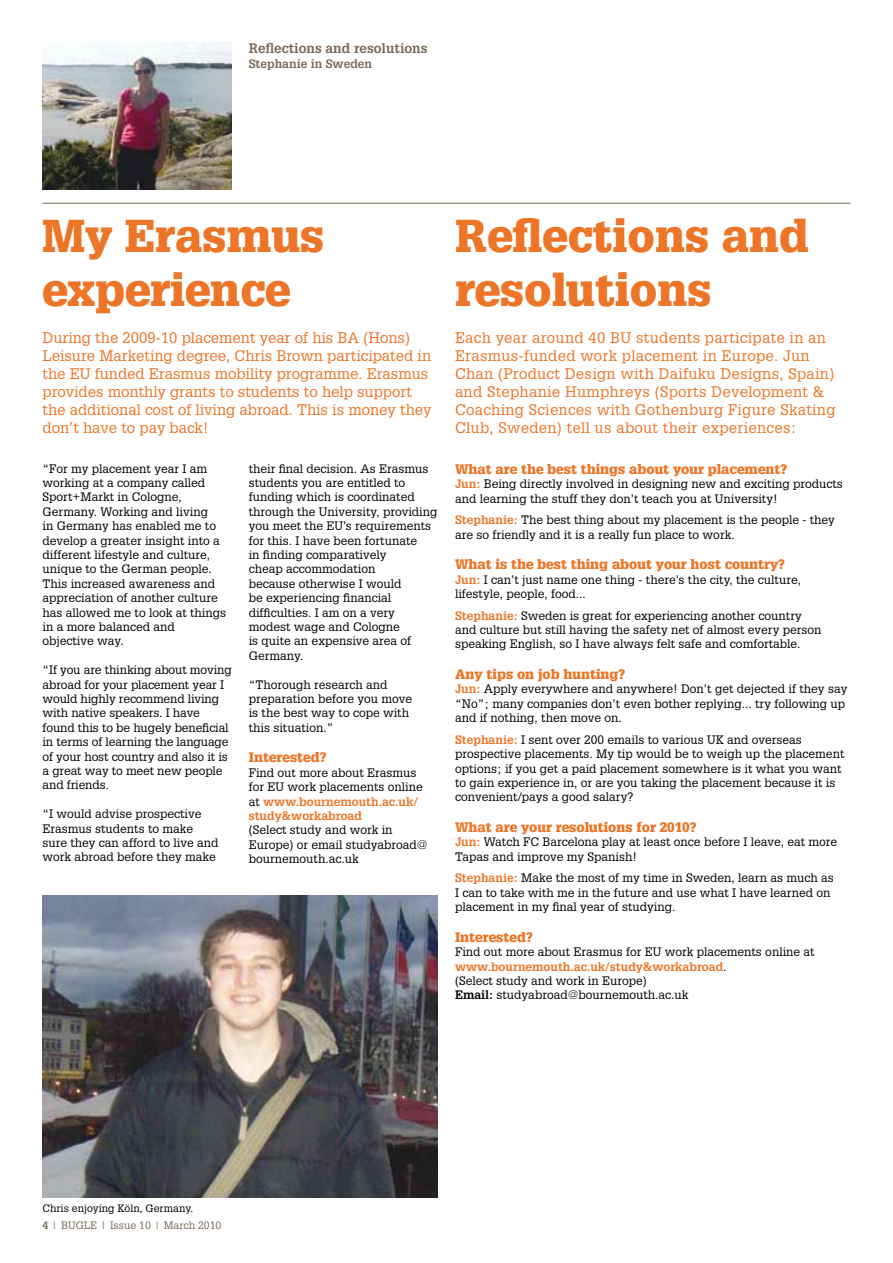
<style>
.page{position:relative;width:893px;height:1263px;background:#fff}
.page>*{position:absolute;margin:0;border:0;box-sizing:border-box;transform-origin:0 0}
.t1{font:900 45px/54px "Glypha LT";color:#ec7527}
.t2{font:15px/18px "Glypha LT";letter-spacing:.02em;color:#ec7527}
.t3{font:15px/18px "Glypha LT";color:#ec7527}
.t4{font:900 13.5px "Glypha LT";color:#ec7527}
.t5{font:700 13.5px "Glypha LT";color:#7a6957}
.t6{font:12px/14.4px "Glypha LT";color:#000}
.t7{font:700 12px "Glypha LT";color:#7a6957}
.t8{font:10.5px "Glypha LT";color:#000}
.t9{font:10.5px "Glypha LT";color:#7a6957}
.s1{font-weight:700;color:#ec7527}
.s2{font-weight:700}
</style>
<div class="page">
<hr style="left:43px;top:203px;width:807px;height:1px;background:#7a6957">
<img style="left:43px;top:896px;width:395px;height:302px">
<img style="left:43px;top:43px;width:189px;height:147px">
<p class="t5" style="left:249px;top:40px;width:180px">Reflections and resolutions</p>
<p class="t7" style="left:249px;top:56px;width:125px">Stephanie in Sweden</p>
<h1 class="t1" style="left:43px;top:208px;width:283px">My Erasmus experience</h1>
<p class="t3" style="left:43px;top:329px;width:390px">During the 2009-10 placement year of his BA (Hons)<br>Leisure Marketing degree, Chris Brown participated in the EU funded Erasmus mobility programme. Erasmus provides monthly grants to students to help support the additional cost of living abroad. This is money they don’t have to pay back!</p>
<p class="t6" style="left:43px;top:461px;width:185px">“For my placement year I am working at a company called<br>Sport+Markt in Cologne,<br>Germany. Working and living<br>in Germany has enabled me to develop a greater insight into a different lifestyle and culture, unique to the German people.<br>This increased awareness and appreciation of another culture has allowed me to look at things in a more balanced and objective way.</p>
<p class="t6" style="left:43px;top:662px;width:191px">“If you are thinking about moving abroad for your placement year I would highly recommend living with native speakers. I have found this to be hugely beneficial in terms of learning the language of your host country and also it is a great way to meet new people and friends.</p>
<p class="t6" style="left:43px;top:806px;width:177px">“I would advise prospective<br>Erasmus students to make sure they can afford to live and work abroad before they make</p>
<p class="t6" style="left:249px;top:461px;width:190px">their final decision. As Erasmus students you are entitled to funding which is coordinated through the University, providing you meet the EU’s requirements for this. I have been fortunate<br>in finding comparatively<br>cheap accommodation<br>because otherwise I would<br>be experiencing financial difficulties. I am on a very modest wage and Cologne<br>is quite an expensive area of<br>Germany.</p>
<p class="t6" style="left:249px;top:677px;width:165px">“Thorough research and preparation before you move is the best way to cope with this situation.”</p>
<p class="t4" style="left:249px;top:749px;width:79px">Interested?</p>
<p class="t6" style="left:249px;top:765px;width:176px">Find out more about Erasmus for EU work placements online at <span class="s1">www.bournemouth.ac.uk/ study&amp;workabroad</span></p>
<p class="t6" style="left:249px;top:823px;width:180px">(Select study and work in<br>Europe) or email studyabroad@ bournemouth.ac.uk</p>
<h1 class="t1" style="left:455px;top:208px;width:356px">Reflections and resolutions</h1>
<p class="t2" style="left:455px;top:329px;width:382px">Each year around 40 BU students participate in an Erasmus-funded work placement in Europe. Jun Chan (Product Design with Daifuku Designs, Spain) and Stephanie Humphreys (Sports Development &amp; Coaching Sciences with Gothenburg Figure Skating Club, Sweden) tell us about their experiences:</p>
<p class="t4" style="left:455px;top:461px;width:334px">What are the best things about your placement?</p>
<p class="t6" style="left:455px;top:476px;width:389px"><span class="s1">Jun:</span> Being directly involved in designing new and exciting products and learning the stuff they don’t teach you at University!</p>
<p class="t6" style="left:455px;top:512px;width:381px"><span class="s1">Stephanie:</span> The best thing about my placement is the people - they are so friendly and it is a really fun place to work.</p>
<p class="t4" style="left:455px;top:556px;width:332px">What is the best thing about your host country?</p>
<p class="t6" style="left:455px;top:572px;width:348px"><span class="s1">Jun:</span> I can’t just name one thing - there’s the city, the culture, lifestyle, people, food...</p>
<p class="t6" style="left:455px;top:608px;width:368px"><span class="s1">Stephanie:</span> Sweden is great for experiencing another country and culture but still having the safety net of almost every person speaking English, so I have always felt safe and comfortable.</p>
<p class="t4" style="left:455px;top:666px;width:172px">Any tips on job hunting?</p>
<p class="t6" style="left:455px;top:682px;width:394px"><span class="s1">Jun:</span> Apply everywhere and anywhere! Don’t get dejected if they say “No”; many companies don’t even bother replying... try following up and if nothing, then move on.</p>
<p class="t6" style="left:455px;top:732px;width:391px"><span class="s1">Stephanie:</span> I sent over 200 emails to various UK and overseas prospective placements. My tip would be to weigh up the placement options; if you get a paid placement somewhere is it what you want to gain experience in, or are you taking the placement because it is convenient/pays a good salary?</p>
<p class="t4" style="left:455px;top:819px;width:243px">What are your resolutions for 2010?</p>
<p class="t6" style="left:455px;top:835px;width:384px"><span class="s1">Jun:</span> Watch FC Barcelona play at least once before I leave, eat more<br>Tapas and improve my Spanish!</p>
<p class="t6" style="left:455px;top:871px;width:380px"><span class="s1">Stephanie:</span> Make the most of my time in Sweden, learn as much as<br>I can to take with me in the future and use what I have learned on placement in my final year of studying.</p>
<p class="t4" style="left:455px;top:929px;width:79px">Interested?</p>
<p class="t6" style="left:455px;top:944px;width:361px">Find out more about Erasmus for EU work placements online at <span class="s1">www.bournemouth.ac.uk/study&amp;workabroad</span>.<br>(Select study and work in Europe)<br><span class="s2">Email:</span> studyabroad@bournemouth.ac.uk</p>
<p class="t8" style="left:43px;top:1201px;width:152px">Chris enjoying Köln, Germany.</p>
<p class="t9" style="left:43px;top:1218px;width:180px"><span class="s2">4</span> | BUGLE | Issue 10 | March 2010</p>
</div>
